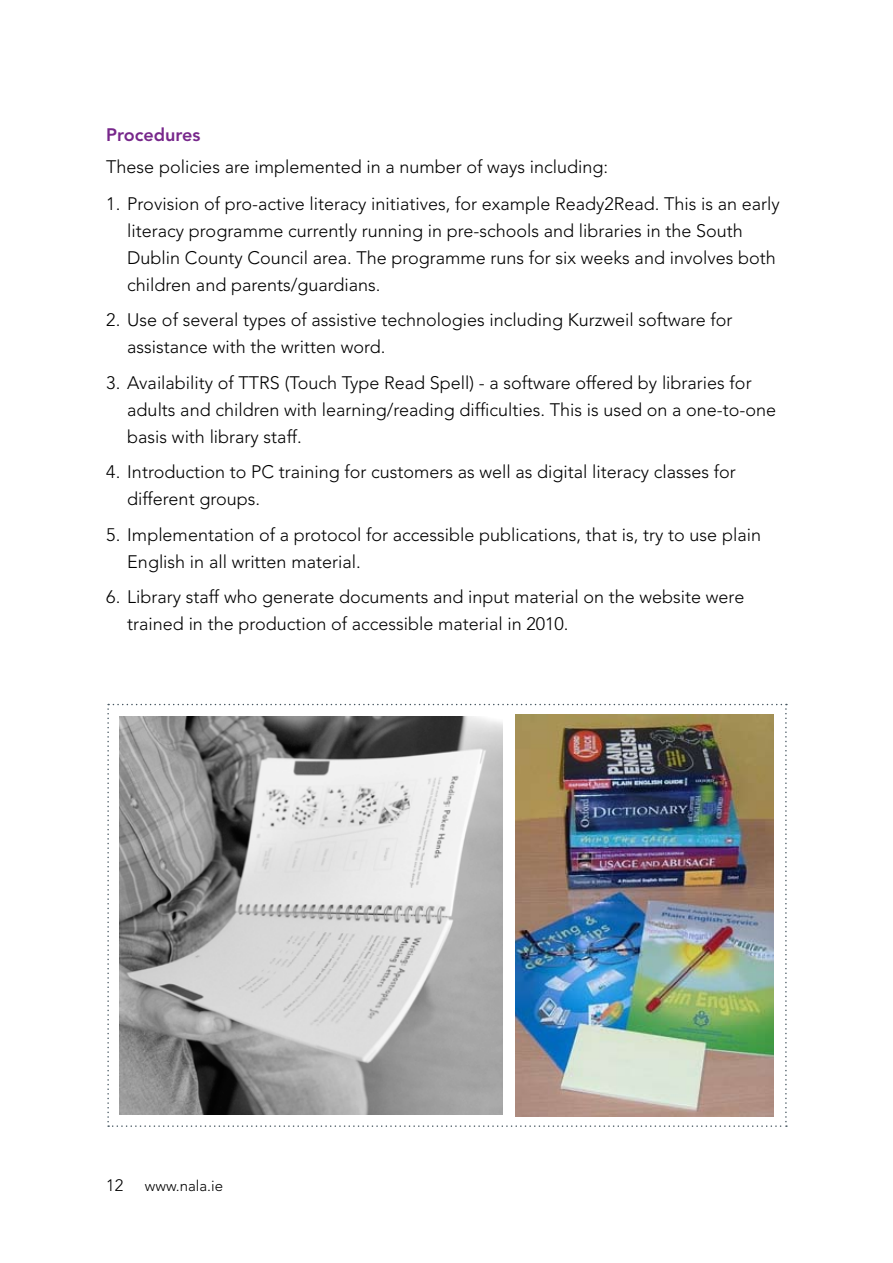
<style>
.page{position:relative;width:893px;height:1263px;background:#fff}
.page>*{position:absolute;margin:0;border:0;box-sizing:border-box;transform-origin:0 0}
.t1{font:300 18px/27px "Avenir";color:#000}
.t2{font:800 18px "Avenir";color:#77278b}
.t3{font:300 16.5px "Avenir";color:#000}
.t4{font:300 15px "Avenir";color:#000}
</style>
<div class="page">
<svg style="left:107px;top:704px;width:680px;height:423px"></svg>
<img style="left:516px;top:714px;width:258px;height:402px">
<p class="t2" style="left:106px;top:124px;width:96px">Procedures</p>
<p class="t1" style="left:106px;top:153px;width:503px">These policies are implemented in a number of ways including:</p>
<p class="t1" style="left:127px;top:190px;width:654px;text-indent:-21px">1. Provision of pro-active literacy initiatives, for example Ready2Read. This is an early literacy programme currently running in pre-schools and libraries in the South Dublin County Council area. The programme runs for six weeks and involves both children and parents/guardians.</p>
<p class="t1" style="left:127px;top:306px;width:607px;text-indent:-21px">2. Use of several types of assistive technologies including Kurzweil software for assistance with the written word.</p>
<p class="t1" style="left:127px;top:369px;width:650px;text-indent:-21px">3. Availability of TTRS (Touch Type Read Spell) - a software offered by libraries for adults and children with learning/reading difficulties. This is used on a one-to-one basis with library staff.</p>
<p class="t1" style="left:127px;top:458px;width:610px;text-indent:-21px">4. Introduction to PC training for customers as well as digital literacy classes for different groups.</p>
<p class="t1" style="left:127px;top:521px;width:635px;text-indent:-21px">5. Implementation of a protocol for accessible publications, that is, try to use plain<br>English in all written material.</p>
<p class="t1" style="left:127px;top:583px;width:618px;text-indent:-21px">6. Library staff who generate documents and input material on the website were trained in the production of accessible material in 2010.</p>
<p class="t3" style="left:106px;top:1175px;width:19px">12</p>
<p class="t4" style="left:145px;top:1177px;width:80px">www.nala.ie</p>
</div>
